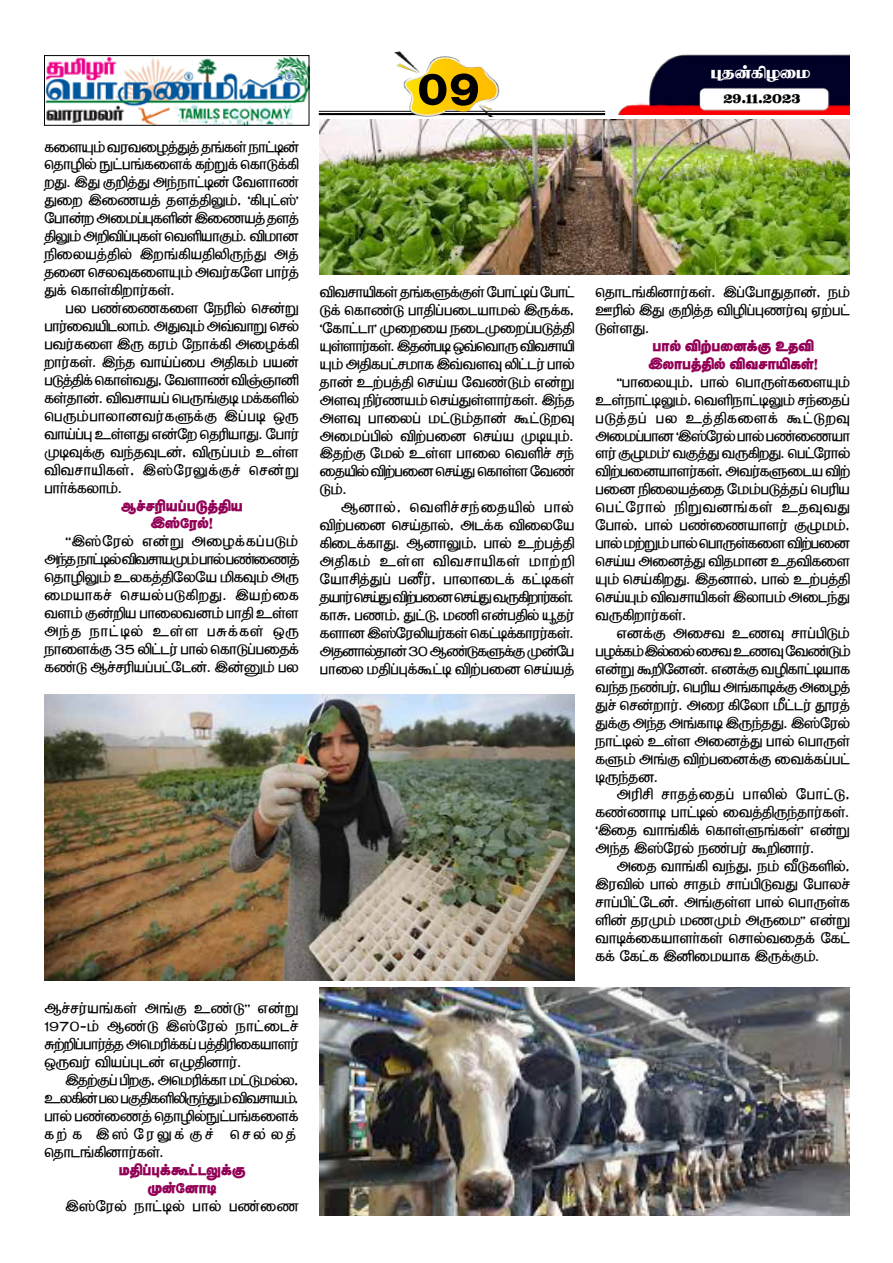
<style>
.page{position:relative;width:893px;height:1263px;background:#fff}
.page>*{position:absolute;margin:0;border:0;box-sizing:border-box;transform-origin:0 0}
.t1{font:63.75px "NC Kavithajiny";color:#000;scale:.93 1}
.t2{font:20.7px "NC Thevan";color:#fff}
.t3{font:19.5px/18px "NC Mani";color:#000;text-align:justify}
.t4{font:19.5px/18px "NC Kavithajiny";color:#920055;text-align:center}
.t5{font:18px "NC Thevan";color:#000}
</style>
<div class="page">
<hr style="left:319px;top:111px;width:286px;height:1px;background:#000">
<hr style="left:319px;top:113px;width:286px;height:2px;background:#000">
<img style="left:46px;top:57px;width:261px;height:66px">
<div style="left:44px;top:55px;width:265px;height:70px;border:1px solid #000"></div>
<img style="left:598px;top:54px;width:251px;height:60px">
<img style="left:388px;top:51px;width:117px;height:65px">
<img style="left:320px;top:120px;width:530px;height:154px">
<img style="left:44px;top:694px;width:530px;height:287px">
<img style="left:320px;top:987px;width:530px;height:229px">
<p class="t3" style="left:44px;top:138px;width:256px">fisAk; tutioj;Jj; jq;fs; ehl;bd; njhopy; El;gq;fisf; fw;Wf; nfhLf;fp wJ. ,J Fwpj;J me;ehl;bd; Ntshz; Jiw ,izaj; jsj;jpYk;&gt; ‘fpGl;];’ Nghd;w mikg;Gfspd; ,izaj; jsj; jpYk; mwptpg;Gfs; ntspahFk;. tpkhd epiyaj;jpy; ,wq;fpajpypUe;J mj; jid nryTfisAk; mtu;fNs ghu;j; Jf; nfhs;fpwhu;fs;.</p>
<p class="t3" style="left:44px;top:299px;width:256px;text-indent:21px">gy gz;izfis Neupy; nrd;W ghu;itaplyhk;. mJTk; mt;thW nry; gtu;fis ,U fuk; Nehf;fp miof;fp whu;fs;. ,e;j tha;g;ig mjpfk; gad; gLj;jpf; nfhs;tJ&gt; Ntshz; tpQ;Qhdp fs;jhd;. tptrhag; ngUq;Fb kf;fspy; ngUk;ghyhdtu;fSf;F ,g;gb xU tha;g;G cs;sJ vd;Nw njupahJ. Nghu; KbTf;F te;jTld;&gt; tpUg;gk; cs;s tptrhapfs;&gt; ,];NuYf;Fr; nrd;W ghh;f;fyhk;.</p>
<p class="t4" style="left:121px;top:497px;width:123px">Mr;rupag;gLj;jpa ,];Nuy;!</p>
<p class="t3" style="left:44px;top:532px;width:257px;text-indent:21px">‘‘,];Nuy; vd;W miof;fg;gLk; me;j ehl;by; tptrhaKk; ghy; gz;izj; njhopYk; cyfj;jpNyNa kpfTk; mU ikahfr; nray;gLfpwJ. ,aw;if tsk; Fd;wpa ghiytdk; ghjp cs;s me;j ehl;by; cs;s gRf;fs; xU ehisf;F 35 ypl;lu; ghy; nfhLg;gijf; fz;L Mr;rupag;gl;Nld;. ,d;Dk; gy</p>
<h1 class="t1" style="left:417px;top:58px;width:69px">09</h1>
<p class="t3" style="left:320px;top:283px;width:256px">tptrhapfs; jq;fSf;Fs; Nghl;bg; Nghl; Lf; nfhz;L ghjpg;gilahky; ,Uf;f&gt; ‘Nfhl;lh’ Kiwia eilKiwg;gLj;jp As;shu;fs;. ,jd;gb xt;nthU tptrhap Ak; mjpfgl;rkhf ,t;tsT ypl;lu; ghy; jhd; cw;gj;jp nra;a Ntz;Lk; vd;W msT epu;zak; nra;Js;shu;fs;. ,e;j msT ghiyg; kl;Lk;jhd; $l;LwT mikg;gpy; tpw;gid nra;a KbAk;. ,jw;F Nky; cs;s ghiy ntspr; re; ijapy; tpw;gid nra;J nfhs;s Ntz; Lk;.</p>
<p class="t3" style="left:320px;top:498px;width:256px;text-indent:21px">Mdhy;&gt; ntspr;re;ijapy; ghy; tpw;gid nra;jhy;&gt; mlf;f tpiyNa fpilf;fhJ. MdhYk;&gt; ghy; cw;gj;jp mjpfk; cs;s tptrhapfs; khw;wp Nahrpj;Jg; gdPu;&gt; ghyhilf; fl;bfs; jahu; nra;J tpw;gid nra;J tUfpwhu;fs;. fhR&gt; gzk;&gt; Jl;L&gt; kzp vd;gjpy; A+ju; fshd ,];Nuypau;fs; nfl;bf;fhuu;fs;. mjdhy;jhd; 30 Mz;LfSf;F Kd;Ng ghiy kjpg;Gf;$l;b tpw;gid nra;aj;</p>
<p class="t3" style="left:44px;top:999px;width:256px">Mr;ru;aq;fs; mq;F cz;L’’ vd;W 1970-k; Mz;L ,];Nuy; ehl;ilr; Rw;wpg;ghu;j;j mnkupf;fg; gj;jpupifahsu; xUtu; tpag;Gld; vOjpdhu;.</p>
<p class="t3" style="left:44px;top:1071px;width:256px;text-indent:21px">,jw;Fg; gpwF&gt; mnkupf;fh kl;Lky;y&gt; cyfpd; gy gFjpfspypUe;Jk; tptrhak;&gt; ghy; gz;izj; njhopy;El;gq;fisf; fw;f ,];NuYf;Fr; nry;yj; njhlq;fpdhu;fs;.</p>
<p class="t4" style="left:119px;top:1161px;width:128px">kjpg;Gf;$l;lYf;F<br>Kd;Ndhb</p>
<p class="t3" style="left:66px;top:1197px;width:235px">,];Nuy; ehl;by; ghy; gz;iz</p>
<p class="t2" style="left:711px;top:62px;width:101px">Gjd;fpoik</p>
<p class="t5" style="left:723px;top:90px;width:79px">29.11.2023</p>
<p class="t3" style="left:596px;top:283px;width:256px">njhlq;fpdhu;fs;. ,g;NghJjhd;&gt; ek; Cupy; ,J Fwpj;j tpopg;Gzu;T Vw;gl; Ls;sJ.</p>
<p class="t4" style="left:648px;top:337px;width:172px;text-align:left">ghy; tpw;gidf;F cjtp ,yhgj;jpy; tptrhapfs;!</p>
<p class="t3" style="left:596px;top:373px;width:256px;text-indent:21px">‘‘ghiyAk;&gt; ghy; nghUs;fisAk; cs;ehl;bYk;&gt; ntspehl;bYk; re;ijg; gLj;jg; gy cj;jpfisf; $l;LwT mikg;ghd ‘,];Nuy; ghy; gz;izah su; FOkk;’ tFj;J tUfpwJ. ngl;Nuhy; tpw;gidahsu;fs;&gt; mtu;fSila tpw; gid epiyaj;ij Nkk;gLj;jg; ngupa ngl;Nuhy; epWtdq;fs; cjTtJ Nghy;&gt; ghy; gz;izahsu; FOkk;&gt; ghy; kw;Wk; ghy; nghUs;fis tpw;gid nra;a midj;J tpjkhd cjtpfis Ak; nra;fpwJ. ,jdhy;&gt; ghy; cw;gj;jp nra;Ak; tptrhapfs; ,yhgk; mile;J tUfpwhu;fs;.</p>
<p class="t3" style="left:596px;top:624px;width:256px;text-indent:21px">vdf;F mirt czT rhg;gpLk; gof;fk; ,y;iy; irt czT Ntz;Lk; vd;W $wpNdd;. vdf;F topfhl;bahf te;j ez;gu;&gt; ngupa mq;fhbf;F mioj; Jr; nrd;whu;. miu fpNyh kPl;lu; J}uj; Jf;F me;j mq;fhb ,Ue;jJ. ,];Nuy; ehl;by; cs;s midj;J ghy; nghUs; fSk; mq;F tpw;gidf;F itf;fg;gl; bUe;jd.</p>
<p class="t3" style="left:596px;top:785px;width:256px;text-indent:21px">muprp rhjj;ijg; ghypy; Nghl;L&gt; fz;zhb ghl;by; itj;jpUe;jhu;fs;. ‘,ij thq;fpf; nfhs;Sq;fs;’ vd;W me;j ,];Nuy; ez;gu; $wpdhu;.</p>
<p class="t3" style="left:596px;top:857px;width:256px;text-indent:21px">mij thq;fp te;J&gt; ek; tPLfspy;&gt; ,utpy; ghy; rhjk; rhg;gpLtJ Nghyr; rhg;gpl;Nld;. mq;Fs;s ghy; nghUs;f spd; juKk; kzKk; mUik’’ vd;W thbf;ifahsh;fs; nrhy;tijf; Nfl; ff; Nfl;f ,dpikahf ,Uf;Fk;.</p>
</div>
